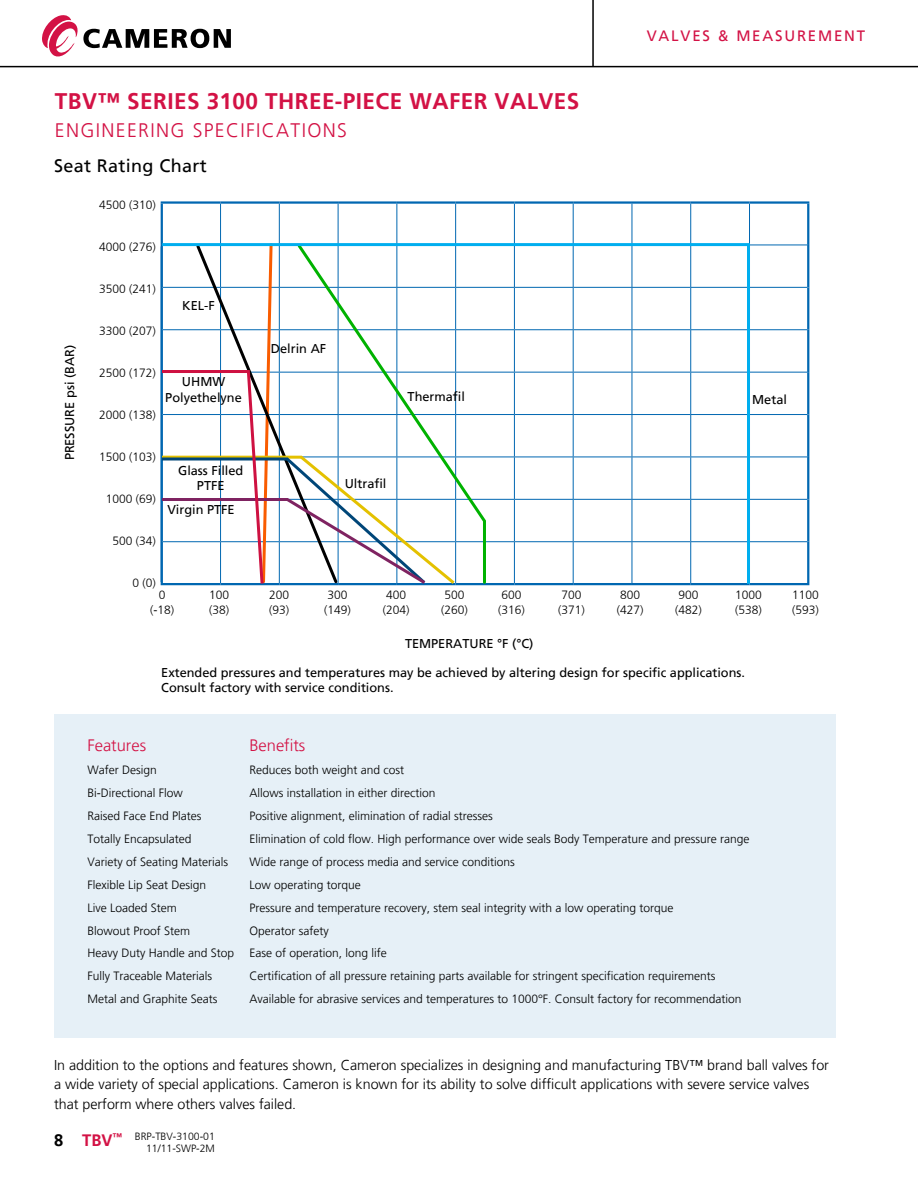
<style>
.page{position:relative;width:918px;height:1188px;background:#fff}
.page>*{position:absolute;margin:0;border:0;box-sizing:border-box;transform-origin:0 0}
.t1{font:700 22.5px "Frutiger";letter-spacing:.02em;color:#d31245}
.t2{font:300 19.5px "Frutiger";letter-spacing:.07em;color:#d31245}
.t3{font:18px "Frutiger Roman";letter-spacing:.02em;color:#000}
.t4{font:300 16.5px "Frutiger";color:#d31245}
.t5{font:700 16.5px "Frutiger";color:#d31245}
.t6{font:700 16.5px "Frutiger";color:#000}
.t7{font:15px "Frutiger Roman";letter-spacing:.12em;color:#d31245}
.t8{font:300 14.25px/19.5px "Frutiger";color:#000}
.t9{font:12.75px/15.3px "Frutiger Roman";color:#000;text-align:center}
.t10{font:300 12px "Frutiger";color:#000}
.t11{font:300 10.5px/12.6px "Frutiger";color:#000;text-align:right}
</style>
<div class="page">
<hr style="left:0;top:66px;width:918px;height:1px;background:#000">
<hr style="left:592px;top:0;width:2px;height:67px;background:#000">
<svg style="left:42px;top:15px;width:189px;height:42px"></svg>
<hr style="left:220px;top:204px;width:1px;height:41px;background:#0067b1">
<hr style="left:279px;top:204px;width:1px;height:41px;background:#0067b1">
<hr style="left:338px;top:204px;width:1px;height:41px;background:#0067b1">
<hr style="left:396px;top:204px;width:1px;height:41px;background:#0067b1">
<hr style="left:455px;top:204px;width:1px;height:41px;background:#0067b1">
<hr style="left:514px;top:204px;width:1px;height:41px;background:#0067b1">
<hr style="left:573px;top:204px;width:1px;height:41px;background:#0067b1">
<hr style="left:632px;top:204px;width:1px;height:41px;background:#0067b1">
<hr style="left:690px;top:204px;width:1px;height:41px;background:#0067b1">
<hr style="left:749px;top:204px;width:1px;height:41px;background:#0067b1">
<hr style="left:750px;top:245px;width:57px;height:1px;background:#0067b1">
<hr style="left:750px;top:287px;width:57px;height:1px;background:#0067b1">
<hr style="left:750px;top:329px;width:57px;height:1px;background:#0067b1">
<hr style="left:750px;top:372px;width:57px;height:1px;background:#0067b1">
<hr style="left:750px;top:414px;width:57px;height:1px;background:#0067b1">
<hr style="left:750px;top:457px;width:57px;height:1px;background:#0067b1">
<hr style="left:750px;top:499px;width:57px;height:1px;background:#0067b1">
<hr style="left:750px;top:541px;width:57px;height:1px;background:#0067b1">
<hr style="left:161px;top:201px;width:60px;height:3px;background:#0067b1">
<hr style="left:161px;top:204px;width:2px;height:41px;background:#0067b1">
<hr style="left:221px;top:201px;width:58px;height:3px;background:#0067b1">
<hr style="left:279px;top:201px;width:59px;height:3px;background:#0067b1">
<hr style="left:338px;top:201px;width:59px;height:3px;background:#0067b1">
<hr style="left:397px;top:201px;width:59px;height:3px;background:#0067b1">
<hr style="left:456px;top:201px;width:58px;height:3px;background:#0067b1">
<hr style="left:514px;top:201px;width:59px;height:3px;background:#0067b1">
<hr style="left:573px;top:201px;width:59px;height:3px;background:#0067b1">
<hr style="left:632px;top:201px;width:59px;height:3px;background:#0067b1">
<hr style="left:691px;top:201px;width:59px;height:3px;background:#0067b1">
<hr style="left:750px;top:201px;width:59px;height:3px;background:#0067b1">
<hr style="left:807px;top:204px;width:2px;height:41px;background:#0067b1">
<hr style="left:807px;top:245px;width:2px;height:42px;background:#0067b1">
<hr style="left:807px;top:287px;width:2px;height:43px;background:#0067b1">
<hr style="left:807px;top:330px;width:2px;height:42px;background:#0067b1">
<hr style="left:807px;top:372px;width:2px;height:43px;background:#0067b1">
<hr style="left:807px;top:415px;width:2px;height:42px;background:#0067b1">
<hr style="left:807px;top:457px;width:2px;height:42px;background:#0067b1">
<hr style="left:807px;top:499px;width:2px;height:43px;background:#0067b1">
<hr style="left:807px;top:542px;width:2px;height:41px;background:#0067b1">
<hr style="left:750px;top:583px;width:59px;height:2px;background:#0067b1">
<div style="left:54px;top:715px;width:782px;height:323px;background:#e6f0f7"></div>
<svg style="left:160px;top:242px;width:592px;height:344px"></svg>
<h1 class="t1" style="left:55px;top:88px;width:321px">TBV™ SERIES 3100 THREE-PIECE</h1>
<h1 class="t1" style="left:409px;top:88px;width:38px">WAFER</h1>
<h1 class="t1" style="left:495px;top:88px;width:31px">VALVES</h1>
<h2 class="t2" style="left:55px;top:119px;width:14px">Eng</h2>
<h2 class="t2" style="left:96px;top:119px;width:225px">ineering Specifications</h2>
<h3 class="t3" style="left:54px;top:156px;width:154px">Seat Rating Chart</h3>
<p class="t7" style="left:647px;top:27px;width:220px">VALVES &amp; MEASUREMENT</p>
<p class="t9" style="left:62px;top:460px;width:117px;rotate:-90deg">PRESSURE psi (BAR)</p>
<p class="t10" style="left:99px;top:198px;width:58px">4500 (310)</p>
<p class="t10" style="left:99px;top:240px;width:58px">4000 (276)</p>
<p class="t10" style="left:99px;top:282px;width:58px">3500 (241)</p>
<p class="t10" style="left:99px;top:324px;width:58px">3300 (207)</p>
<p class="t10" style="left:99px;top:366px;width:58px">2500 (172)</p>
<p class="t10" style="left:99px;top:408px;width:58px">2000 (138)</p>
<p class="t10" style="left:99px;top:450px;width:58px">1500 (103)</p>
<p class="t10" style="left:106px;top:492px;width:52px">1000 (69)</p>
<p class="t10" style="left:113px;top:534px;width:45px">500 (34)</p>
<p class="t10" style="left:133px;top:576px;width:25px">0 (0)</p>
<p class="t9" style="left:182px;top:297px;width:34px">KEL-F</p>
<p class="t9" style="left:165px;top:374px;width:78px">UHMW<br>Polyethelyne</p>
<p class="t9" style="left:178px;top:463px;width:67px">Glass Filled<br>PTFE</p>
<p class="t9" style="left:167px;top:502px;width:69px">Virgin PTFE</p>
<p class="t9" style="left:271px;top:340px;width:57px">Delrin AF</p>
<p class="t9" style="left:408px;top:389px;width:59px">Thermafil</p>
<p class="t9" style="left:752px;top:391px;width:36px">Metal</p>
<p class="t9" style="left:345px;top:476px;width:43px">Ultrafil</p>
<p class="t10" style="left:159px;top:588px;width:8px">0</p>
<p class="t10" style="left:209px;top:588px;width:22px">100</p>
<p class="t10" style="left:269px;top:588px;width:22px">200</p>
<p class="t10" style="left:328px;top:588px;width:22px">300</p>
<p class="t10" style="left:386px;top:588px;width:22px">400</p>
<p class="t10" style="left:445px;top:588px;width:22px">500</p>
<p class="t10" style="left:502px;top:588px;width:22px">600</p>
<p class="t10" style="left:562px;top:588px;width:22px">700</p>
<p class="t10" style="left:620px;top:588px;width:22px">800</p>
<p class="t10" style="left:679px;top:588px;width:22px">900</p>
<p class="t10" style="left:735px;top:588px;width:28px">1000</p>
<p class="t10" style="left:792px;top:588px;width:28px">1100</p>
<p class="t10" style="left:150px;top:603px;width:26px">(-18)</p>
<p class="t10" style="left:209px;top:603px;width:22px">(38)</p>
<p class="t10" style="left:269px;top:603px;width:22px">(93)</p>
<p class="t10" style="left:324px;top:603px;width:28px">(149)</p>
<p class="t10" style="left:383px;top:603px;width:28px">(204)</p>
<p class="t10" style="left:441px;top:603px;width:28px">(260)</p>
<p class="t10" style="left:498px;top:603px;width:28px">(316)</p>
<p class="t10" style="left:558px;top:603px;width:28px">(371)</p>
<p class="t10" style="left:617px;top:603px;width:28px">(427)</p>
<p class="t10" style="left:675px;top:603px;width:28px">(482)</p>
<p class="t10" style="left:735px;top:603px;width:28px">(538)</p>
<p class="t10" style="left:792px;top:603px;width:28px">(593)</p>
<p class="t9" style="left:405px;top:636px;width:130px">TEMPERATURE °F (°C)</p>
<p class="t9" style="left:161px;top:664px;width:585px;text-align:left">Extended pressures and temperatures may be achieved by altering design for specific applications.<br>Consult factory with service conditions.</p>
<h3 class="t4" style="left:87px;top:736px;width:60px">Features</h3>
<h3 class="t4" style="left:249px;top:736px;width:57px">Benefits</h3>
<p class="t10" style="left:87px;top:763px;width:71px">Wafer Design</p>
<p class="t10" style="left:249px;top:763px;width:156px">Reduces both weight and cost</p>
<p class="t10" style="left:87px;top:786px;width:97px">Bi-Directional Flow</p>
<p class="t10" style="left:249px;top:786px;width:188px">Allows installation in either direction</p>
<p class="t10" style="left:87px;top:809px;width:116px">Raised Face End Plates</p>
<p class="t10" style="left:249px;top:809px;width:245px">Positive alignment, elimination of radial stresses</p>
<p class="t10" style="left:87px;top:832px;width:106px">Totally Encapsulated</p>
<p class="t10" style="left:249px;top:832px;width:502px">Elimination of cold flow. H igh performance over wide seals Body Temperature and pressure range</p>
<p class="t10" style="left:87px;top:855px;width:142px">Variety of Seating Materials</p>
<p class="t10" style="left:249px;top:855px;width:267px">Wide range of process media and service conditions</p>
<p class="t10" style="left:87px;top:878px;width:120px">Flexible Lip Seat Design</p>
<p class="t10" style="left:249px;top:878px;width:113px">Low operating torque</p>
<p class="t10" style="left:87px;top:901px;width:91px">Live Loaded Stem</p>
<p class="t10" style="left:249px;top:901px;width:426px">Pressure and temperature recovery, stem seal integrity with a low operating torque</p>
<p class="t10" style="left:87px;top:924px;width:104px">Blowout Proof Stem</p>
<p class="t10" style="left:249px;top:924px;width:81px">Operator safety</p>
<p class="t10" style="left:87px;top:947px;width:148px">Heavy Duty Handle and Stop</p>
<p class="t10" style="left:249px;top:947px;width:139px">Ease of operation, long life</p>
<p class="t10" style="left:87px;top:969px;width:126px">Fully Traceable Materials</p>
<p class="t10" style="left:249px;top:969px;width:467px">Certification of all pressure retaining parts available for stringent specification requirements</p>
<p class="t10" style="left:87px;top:992px;width:132px">Metal and Graphite Seats</p>
<p class="t10" style="left:249px;top:992px;width:494px">Available for abrasive services and temperatures to 1000°F. Consult factory for recommendation</p>
<p class="t8" style="left:54px;top:1055px;width:777px">In addition to the options and features shown, Cameron specializes in designing and manufacturing TBV™ brand ball valves for a wide variety of special applications. Cameron is known for its ability to solve difficult applications with severe service valves that perform where others valves failed.</p>
<h3 class="t6" style="left:54px;top:1130px;width:11px">8</h3>
<h3 class="t5" style="left:82px;top:1130px;width:41px">TBV<sup>™</sup></h3>
<p class="t11" style="left:135px;top:1130px;width:81px">BRP-TBV-3100-01<br>11/11-SWP-2M</p>
</div>
